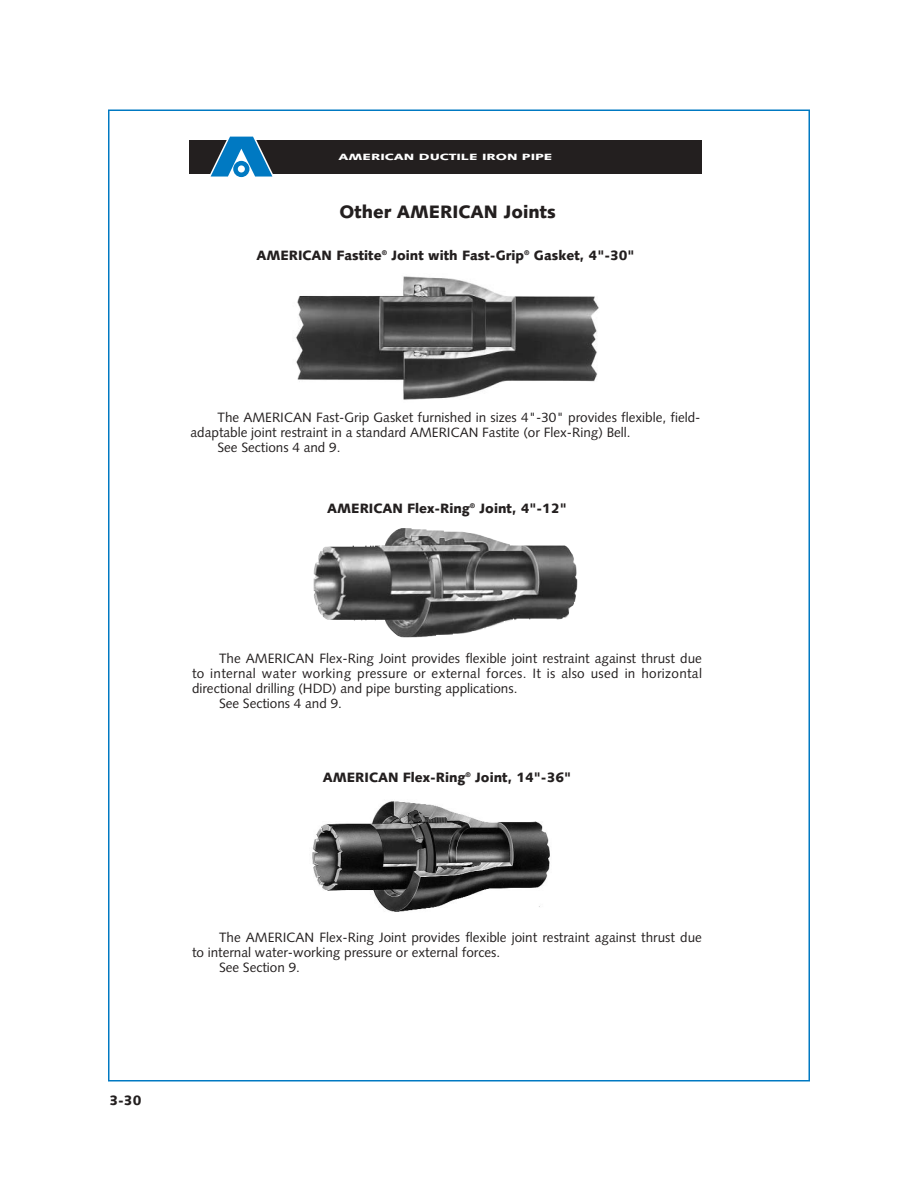
<style>
.page{position:relative;width:918px;height:1188px;background:#fff}
.page>*{position:absolute;margin:0;border:0;box-sizing:border-box;transform-origin:0 0}
.t1{font:900 18px "Syntax";color:#231f1f}
.t2{font:13.5px "Syntax";color:#231f1f}
.t3{font:900 13.5px "Syntax";color:#231f1f}
.t4{font:13.5px "Syntax";letter-spacing:.025em;color:#231f1f}
.t5{font:900 9px "Syntax";color:#fff;scale:1.5 1}
</style>
<div class="page">
<div style="left:189px;top:140px;width:513px;height:33px;background:#231f1f"></div>
<svg style="left:206px;top:136px;width:71px;height:42px"></svg>
<img style="left:314px;top:528px;width:263px;height:109px">
<img style="left:296px;top:276px;width:303px;height:124px">
<img style="left:312px;top:801px;width:238px;height:111px">
<p class="t5" style="left:339px;top:153px;width:144px">AMERICAN DUCTILE IRON PIPE</p>
<h1 class="t1" style="left:339px;top:204px;width:218px">Other AMERICAN Joints</h1>
<p class="t3" style="left:256px;top:250px;width:380px">AMERICAN Fastite<sup>®</sup> Joint with Fast-Grip<sup>®</sup> Gasket, 4"-30"</p>
<p class="t2" style="left:218px;top:412px;width:485px">The AMERICAN Fast-Grip Gasket furnished in sizes 4"-30" provides flexible, field-</p>
<p class="t2" style="left:191px;top:427px;width:442px">adaptable joint restraint in a standard AMERICAN Fastite (or Flex-Ring) Bell.</p>
<p class="t2" style="left:218px;top:442px;width:125px">See Sections 4 and 9.</p>
<p class="t3" style="left:327px;top:503px;width:241px">AMERICAN Flex-Ring<sup>®</sup> Joint, 4"-12"</p>
<p class="t2" style="left:219px;top:653px;width:485px">The AMERICAN Flex-Ring Joint provides flexible joint restraint against thrust due</p>
<p class="t4" style="left:192px;top:668px;width:512px">to internal water working pressure or external forces. It is also used in horizontal</p>
<p class="t2" style="left:192px;top:683px;width:327px">directional drilling (HDD) and pipe bursting applications.</p>
<p class="t2" style="left:219px;top:698px;width:125px">See Sections 4 and 9.</p>
<p class="t3" style="left:323px;top:772px;width:250px">AMERICAN Flex-Ring<sup>®</sup> Joint, 14"-36"</p>
<p class="t3" style="left:110px;top:1095px;width:33px">3-30</p>
<p class="t2" style="left:219px;top:932px;width:485px">The AMERICAN Flex-Ring Joint provides flexible joint restraint against thrust due</p>
<p class="t2" style="left:192px;top:947px;width:310px">to internal water-working pressure or external forces.</p>
<p class="t2" style="left:219px;top:962px;width:82px">See Section 9.</p>
</div>
